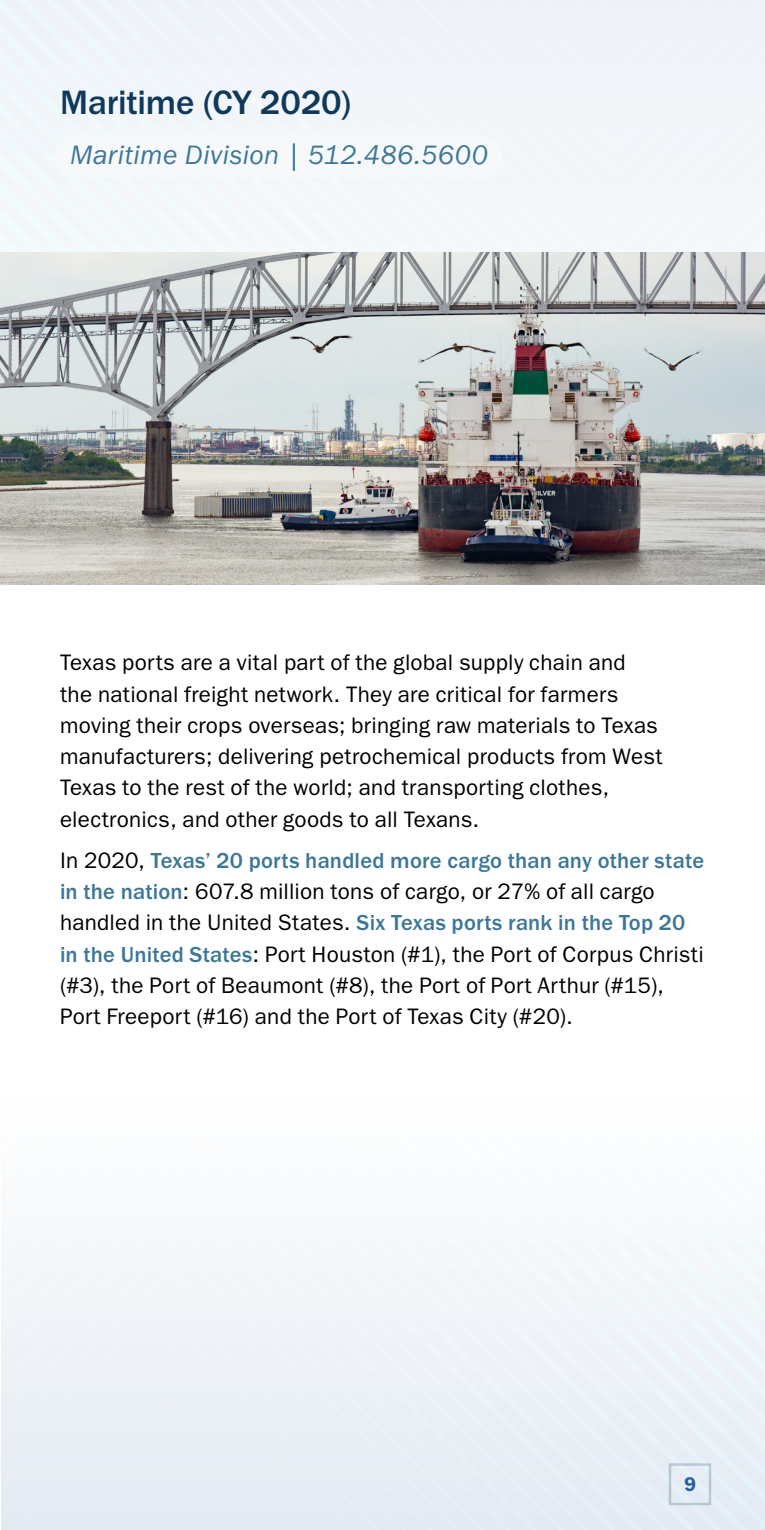
<style>
.page{position:relative;width:765px;height:1530px;background:#fff}
.page>*{position:absolute;margin:0;border:0;box-sizing:border-box;transform-origin:0 0}
.Body_Paragraph{font:500 35px "ITC Franklin Gothic Std";letter-spacing:-.005em;color:#10385a}
.Subhead__H1{font:italic 27.5px "ITC Franklin Gothic Std";letter-spacing:.02em;color:#3c7798}
.Body_Paragraph-2{font:22.5px/31.2px "ITC Franklin Gothic Std";letter-spacing:.01em;color:#000}
.t1{font:600 20px "ITC Franklin Gothic Std";color:#215e9e}
.s1{font-weight:500;color:#3c7798}
</style>
<div class="page">
<div style="left:0;top:0;width:22px;height:252px;background:#f1f7fa"></div>
<div style="left:154px;top:0;width:26px;height:252px;background:#f1f6f9"></div>
<div style="left:180px;top:0;width:26px;height:252px;background:#f1f6f9"></div>
<div style="left:206px;top:0;width:27px;height:242px;background:#f1f6f9"></div>
<div style="left:233px;top:0;width:26px;height:242px;background:#f1f6f9"></div>
<div style="left:259px;top:0;width:27px;height:242px;background:#f1f6f9"></div>
<div style="left:286px;top:0;width:26px;height:242px;background:#f1f6f9"></div>
<div style="left:312px;top:0;width:26px;height:242px;background:#f1f5f9"></div>
<div style="left:338px;top:0;width:427px;height:242px;background:#f4f7fa"></div>
<div style="left:365px;top:0;width:400px;height:230px;background:#f4f7fa"></div>
<div style="left:391px;top:0;width:374px;height:203px;background:#f4f6f9"></div>
<div style="left:417px;top:0;width:348px;height:177px;background:#f3f6f9"></div>
<div style="left:444px;top:0;width:321px;height:151px;background:#f2f5f9"></div>
<div style="left:470px;top:0;width:294px;height:124px;background:#f0f4f8"></div>
<div style="left:744px;top:1234px;width:21px;height:296px;background:#ecf3f8"></div>
<div style="left:718px;top:1234px;width:26px;height:296px;background:#ecf3f8"></div>
<svg style="left:691px;top:1234px;width:27px;height:296px;fill:#ecf3f8"></svg>
<svg style="left:665px;top:1246px;width:26px;height:284px;fill:#ecf2f8"></svg>
<div style="left:639px;top:1246px;width:26px;height:284px;background:#ecf2f8"></div>
<div style="left:613px;top:1246px;width:26px;height:284px;background:#ecf2f7"></div>
<div style="left:586px;top:1246px;width:27px;height:284px;background:#ecf2f7"></div>
<div style="left:560px;top:1246px;width:26px;height:284px;background:#ecf2f7"></div>
<div style="left:534px;top:1246px;width:26px;height:284px;background:#ecf2f7"></div>
<div style="left:508px;top:1246px;width:26px;height:284px;background:#ecf1f7"></div>
<div style="left:481px;top:1246px;width:27px;height:284px;background:#ecf1f7"></div>
<svg style="left:1px;top:1246px;width:480px;height:284px;fill:#f4f6f9"></svg>
<svg style="left:1px;top:1268px;width:454px;height:262px;fill:#f2f5f9"></svg>
<svg style="left:1px;top:1294px;width:428px;height:236px;fill:#f1f4f8"></svg>
<svg style="left:1px;top:1320px;width:401px;height:210px;fill:#eff3f7"></svg>
<div style="left:1px;top:1346px;width:375px;height:184px;background:#eef2f6"></div>
<div style="left:1px;top:1373px;width:349px;height:157px;background:#ecf1f6"></div>
<div style="left:17px;top:1399px;width:307px;height:131px;background:#e7edf4"></div>
<div style="left:55px;top:135px;width:447px;height:43px;background:#f7f8f9;border-radius:21px"></div>
<img style="left:0;top:252px;width:765px;height:333px">
<p class="Body_Paragraph" style="left:60px;top:83px;width:293px">Maritime (CY 2020)</p>
<p class="Subhead__H1" style="left:70px;top:140px;width:419px">Maritime Division | 512.486.5600</p>
<p class="Body_Paragraph-2" style="left:60px;top:647px;width:604px">Texas ports are a vital part of the global supply chain and the national freight network. They are critical for farmers moving their crops overseas; bringing raw materials to Texas manufacturers; delivering petrochemical products from West Texas to the rest of the world; and transporting clothes, electronics, and other goods to all Texans.</p>
<p class="Body_Paragraph-2" style="left:60px;top:845px;width:646px">In 2020, <span class="s1">Texas’ 20 ports handled more cargo than any other state in the nation</span>: 607.8 million tons of cargo, or 27% of all cargo handled in the United States. <span class="s1">Six Texas ports rank in the Top 20 in the United States</span>: Port Houston (#1), the Port of Corpus Christi (#3), the Port of Beaumont (#8), the Port of Port Arthur (#15), Port Freeport (#16) and the Port of Texas City (#20).</p>
<p class="t1" style="left:684px;top:1472px;width:13px">9</p>
</div>
